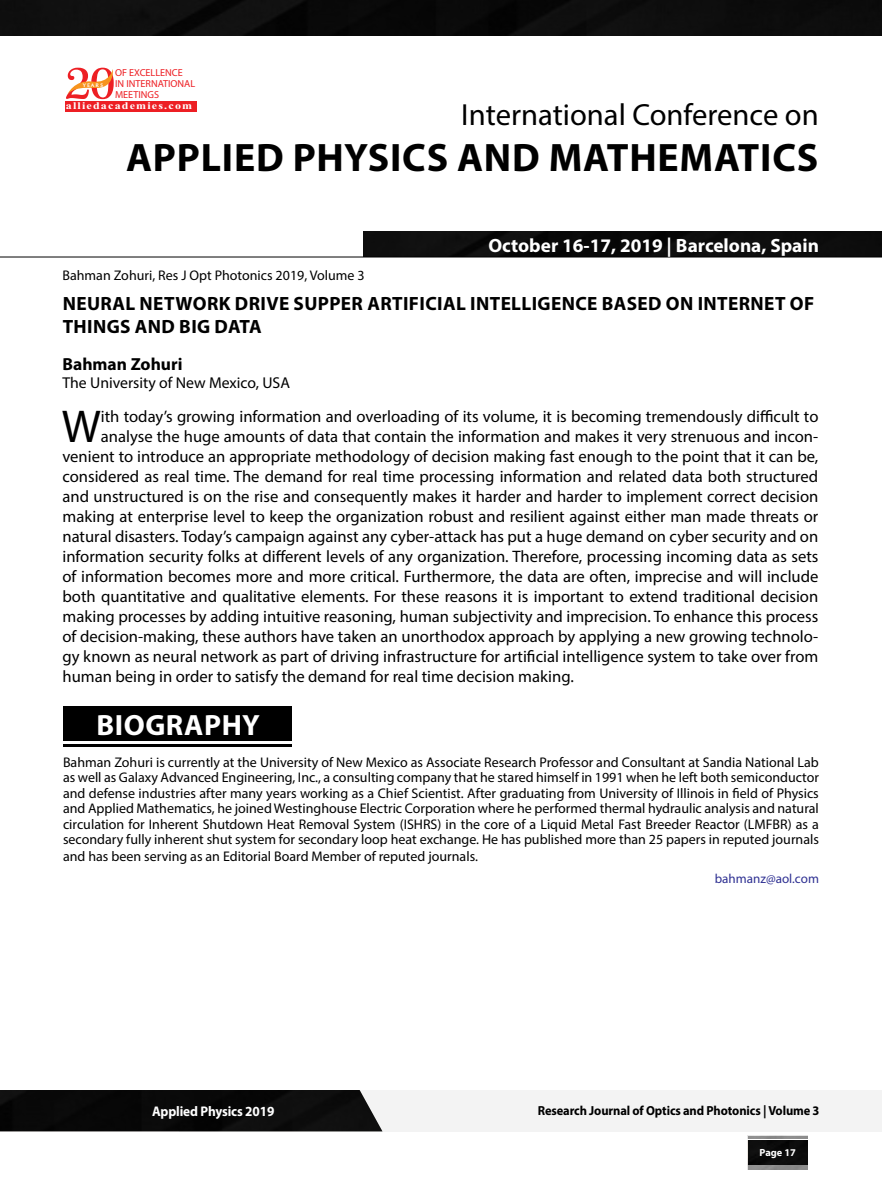
<style>
.page{position:relative;width:882px;height:1197px;background:#fff}
.page>*{position:absolute;margin:0;border:0;box-sizing:border-box;transform-origin:0 0}
.t1{font:46.2px "Myriad Pro";color:#000}
.t2{font:700 39.9px "Myriad Pro";letter-spacing:.02em;color:#000}
.t3{font:30.62px "Myriad Pro";color:#000}
.t4{font:700 29.4px "Myriad Pro";letter-spacing:.02em;color:#fff}
.t5{font:700 19.25px/22.6px "Myriad Pro";letter-spacing:.02em;color:#000}
.t6{font:700 19.25px "Myriad Pro";color:#fff}
.t7{font:700 17.5px "Myriad Pro";color:#000}
.t8{font:16.62px "Myriad Pro";color:#000}
.t9{font:15.75px "Myriad Pro";color:#000}
.t10{font:14px/15.4px "Myriad Pro";color:#000;text-align:justify}
.t11{font:700 14px "Myriad Pro";letter-spacing:-.01em;color:#fff;scale:.95 1}
.t12{font:700 13.12px "Myriad Pro";letter-spacing:-.01em;color:#000;scale:.95 1}
.t13{font:13.12px "Myriad Pro";color:#2e3092}
.t14{font:700 10.33px "Myriad Pro";color:#fff}
.t15{font:10.15px/10.8px "Myriad Pro";color:#ed1f24}
.t16{font:700 10.15px "Times New Roman";letter-spacing:.1em;color:#fff;scale:1.18 1}
.t17{font:5.25px "Oregon LDO Black";letter-spacing:.24em;color:#fff;scale:1.06 1}
</style>
<div class="page">
<img style="left:748px;top:1140px;width:60px;height:24px">
<hr style="left:748px;top:1136px;width:60px;height:3px;background:#000">
<div style="left:0;top:1090px;width:382px;height:41px;background:#090909"></div>
<div style="left:363px;top:231px;width:519px;height:26px;background:#0d0d0d"></div>
<hr style="left:0;top:257px;width:882px;height:1px;background:#000">
<div style="left:0;top:0;width:882px;height:35px;background:#0c0c0c"></div>
<div style="left:65px;top:101px;width:132px;height:10px;background:#ed1f24"></div>
<svg style="left:66px;top:68px;width:48px;height:31px"></svg>
<div style="left:63px;top:707px;width:228px;height:34px;background:#000"></div>
<hr style="left:63px;top:744px;width:228px;height:3px;background:#000">
<p class="t15" style="left:115px;top:67px;width:82px">OF EXCELLENCE<br>IN INTERNATIONAL<br>MEETINGS</p>
<p class="t16" style="left:66px;top:99px;width:109px">alliedacademies.com</p>
<p class="t17" style="left:83px;top:82px;width:21px">YEARS</p>
<h3 class="t3" style="left:461px;top:95px;width:359px">International Conference on</h3>
<h2 class="t2" style="left:126px;top:132px;width:694px">APPLIED PHYSICS AND MATHEMATICS</h2>
<p class="t10" style="left:62px;top:267px;width:304px">Bahman Zohuri, Res J Opt Photonics 2019, Volume 3</p>
<p class="t6" style="left:488px;top:233px;width:332px">October 16-17, 2019 | Barcelona, Spain</p>
<p class="t5" style="left:63px;top:292px;width:753px">NEURAL NETWORK DRIVE SUPPER ARTIFICIAL INTELLIGENCE BASED ON INTERNET OF<br>THINGS AND BIG DATA</p>
<p class="t7" style="left:62px;top:353px;width:122px">Bahman Zohuri</p>
<p class="t9" style="left:62px;top:373px;width:229px">The University of New Mexico, USA</p>
<h1 class="t1" style="left:62px;top:398px;width:41px">W</h1>
<p class="t8" style="left:101px;top:407px;width:719px">ith today’s growing information and overloading of its volume, it is becoming tremendously difficult to</p>
<p class="t8" style="left:101px;top:427px;width:719px">analyse the huge amounts of data that contain the information and makes it very strenuous and incon-</p>
<p class="t8" style="left:62px;top:447px;width:757px">venient to introduce an appropriate methodology of decision making fast enough to the point that it can be,</p>
<p class="t8" style="left:62px;top:466px;width:757px">considered as real time. The demand for real time processing information and related data both structured</p>
<p class="t8" style="left:62px;top:486px;width:757px">and unstructured is on the rise and consequently makes it harder and harder to implement correct decision</p>
<p class="t8" style="left:62px;top:506px;width:757px">making at enterprise level to keep the organization robust and resilient against either man made threats or</p>
<p class="t8" style="left:62px;top:526px;width:757px">natural disasters. Today’s campaign against any cyber-attack has put a huge demand on cyber security and on</p>
<p class="t8" style="left:62px;top:546px;width:757px">information security folks at different levels of any organization. Therefore, processing incoming data as sets</p>
<p class="t8" style="left:62px;top:566px;width:757px">of information becomes more and more critical. Furthermore, the data are often, imprecise and will include</p>
<p class="t8" style="left:62px;top:586px;width:757px">both quantitative and qualitative elements. For these reasons it is important to extend traditional decision</p>
<p class="t8" style="left:62px;top:606px;width:757px">making processes by adding intuitive reasoning, human subjectivity and imprecision. To enhance this process</p>
<p class="t8" style="left:62px;top:626px;width:757px">of decision-making, these authors have taken an unorthodox approach by applying a new growing technolo-</p>
<p class="t8" style="left:62px;top:646px;width:757px">gy known as neural network as part of driving infrastructure for artificial intelligence system to take over from</p>
<p class="t8" style="left:62px;top:666px;width:513px">human being in order to satisfy the demand for real time decision making.</p>
<h3 class="t4" style="left:96px;top:706px;width:165px">BIOGRAPHY</h3>
<p class="t10" style="left:63px;top:754px;width:757px">Bahman Zohuri is currently at the University of New Mexico as Associate Research Professor and Consultant at Sandia National Lab as well as Galaxy Advanced Engineering, Inc., a consulting company that he stared himself in 1991 when he left both semiconductor and defense industries after many years working as a Chief Scientist. After graduating from University of Illinois in field of Physics and Applied Mathematics, he joined Westinghouse Electric Corporation where he performed thermal hydraulic analysis and natural circulation for Inherent Shutdown Heat Removal System (ISHRS) in the core of a Liquid Metal Fast Breeder Reactor (LMFBR) as a secondary fully inherent shut system for secondary loop heat exchange. He has published more than 25 papers in reputed journals</p>
<p class="t10" style="left:63px;top:848px;width:416px">and has been serving as an Editorial Board Member of reputed journals.</p>
<p class="t13" style="left:715px;top:870px;width:106px">bahmanz@aol.com</p>
<p class="t11" style="left:152px;top:1102px;width:130px">Applied Physics 2019</p>
<p class="t12" style="left:538px;top:1102px;width:298px">Research Journal of Optics and Photonics | Volume 3</p>
<p class="t14" style="left:760px;top:1146px;width:38px">Page 17</p>
</div>
